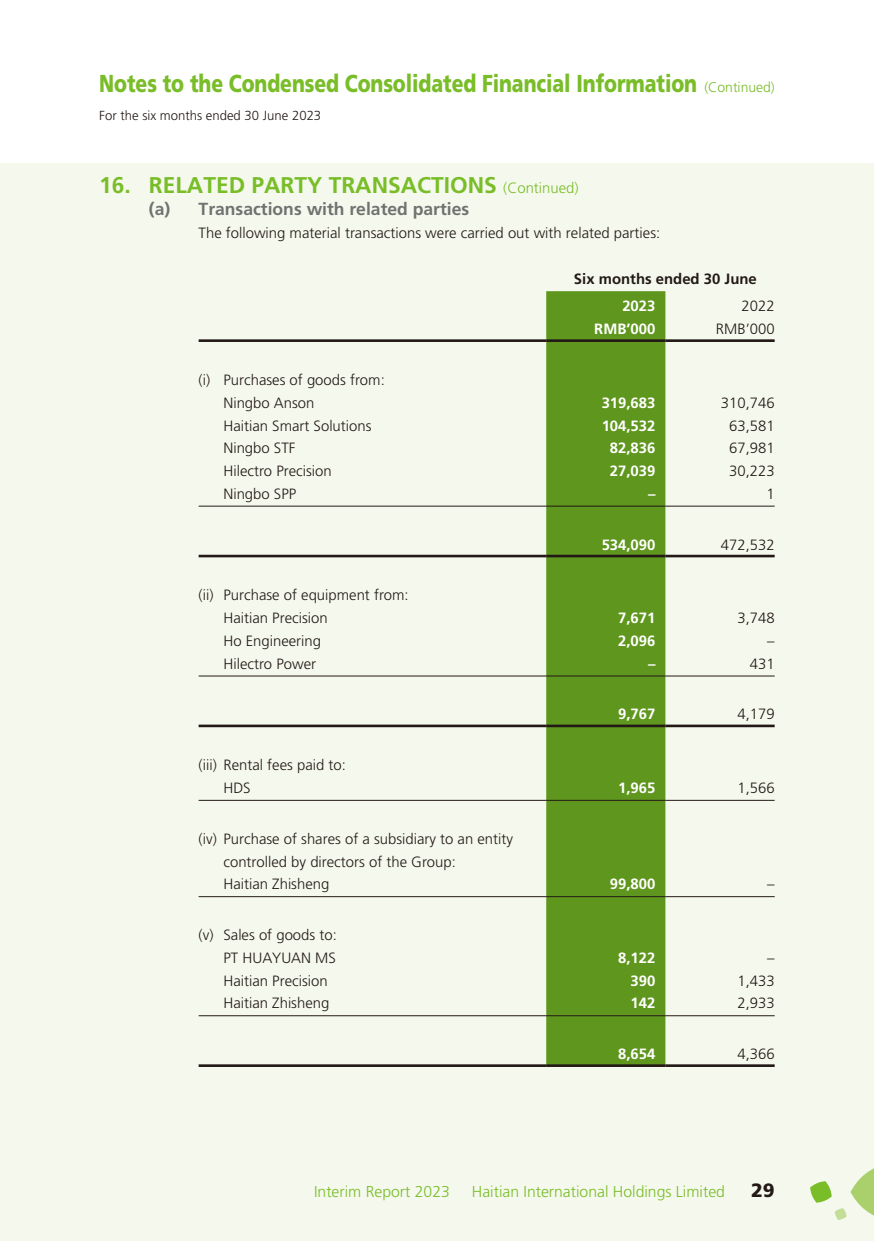
<style>
.page{position:relative;width:874px;height:1241px;background:#fff}
.page>*{position:absolute;margin:0;border:0;box-sizing:border-box;transform-origin:0 0}
.t1{font:900 24.5px "Frutiger LT Std";letter-spacing:-.005em;color:#79bd29;scale:.79 1}
.t2{font:700 22.75px "Frutiger LT Std";color:#79bd29}
.t3{font:900 19.25px "Frutiger LT Std";color:#231916}
.t4{font:700 17.5px "Frutiger LT Std";color:#717171}
.t5{font:300 15.75px "Frutiger LT Std";color:#79bd29}
.t6{font:300 14.88px/22.8px "Frutiger LT Std";color:#231916}
.t7{font:700 14.88px "Frutiger LT Std";color:#fff}
.t8{font:700 14.88px "Frutiger LT Std";color:#231916}
.t9{font:300 13.12px "Frutiger LT Std";color:#231916}
.s1{font-weight:300;font-size:14px}
.s2{font-weight:300;font-size:14.88px}
</style>
<div class="page">
<div style="left:0;top:164px;width:873px;height:1076px;background:#f5f9ed"></div>
<svg style="left:810px;top:1169px;width:63px;height:50px"></svg>
<div style="left:546px;top:291px;width:119px;height:773px;background:#5f961d"></div>
<hr style="left:198px;top:339px;width:348px;height:3px;background:#231916">
<hr style="left:546px;top:339px;width:119px;height:3px;background:#231916">
<hr style="left:665px;top:339px;width:109px;height:3px;background:#231916">
<hr style="left:198px;top:505px;width:348px;height:1px;background:#231916">
<hr style="left:546px;top:505px;width:119px;height:1px;background:#231916">
<hr style="left:665px;top:505px;width:109px;height:1px;background:#231916">
<hr style="left:198px;top:554px;width:348px;height:3px;background:#231916">
<hr style="left:546px;top:554px;width:119px;height:3px;background:#231916">
<hr style="left:665px;top:554px;width:109px;height:3px;background:#231916">
<hr style="left:198px;top:675px;width:348px;height:1px;background:#231916">
<hr style="left:546px;top:675px;width:119px;height:1px;background:#231916">
<hr style="left:665px;top:675px;width:109px;height:1px;background:#231916">
<hr style="left:198px;top:724px;width:348px;height:3px;background:#231916">
<hr style="left:546px;top:724px;width:119px;height:3px;background:#231916">
<hr style="left:665px;top:724px;width:109px;height:3px;background:#231916">
<hr style="left:198px;top:799px;width:348px;height:1px;background:#231916">
<hr style="left:546px;top:799px;width:119px;height:1px;background:#231916">
<hr style="left:665px;top:799px;width:109px;height:1px;background:#231916">
<hr style="left:198px;top:896px;width:348px;height:1px;background:#231916">
<hr style="left:546px;top:896px;width:119px;height:1px;background:#231916">
<hr style="left:665px;top:896px;width:109px;height:1px;background:#231916">
<hr style="left:198px;top:1015px;width:348px;height:1px;background:#231916">
<hr style="left:546px;top:1015px;width:119px;height:1px;background:#231916">
<hr style="left:665px;top:1015px;width:109px;height:1px;background:#231916">
<hr style="left:198px;top:1064px;width:348px;height:2px;background:#231916">
<hr style="left:546px;top:1064px;width:119px;height:2px;background:#231916">
<hr style="left:665px;top:1064px;width:109px;height:2px;background:#231916">
<h1 class="t1" style="left:99px;top:72px;width:855px">Notes to the Condensed Consolidated Financial Information <span class="s1">(Continued)</span></h1>
<p class="t9" style="left:99px;top:109px;width:223px">For the six months ended 30 June 2023</p>
<h2 class="t2" style="left:99px;top:174px;width:480px">16. RELATED PARTY TRANSACTIONS <span class="s2">(Continued)</span></h2>
<p class="t4" style="left:149px;top:201px;width:321px">(a) Transactions with related parties</p>
<p class="t6" style="left:198px;top:222px;width:463px">The following material transactions were carried out with related parties:</p>
<p class="t8" style="left:573px;top:271px;width:184px">Six months ended 30 June</p>
<p class="t7" style="left:622px;top:299px;width:35px">2023</p>
<p class="t6" style="left:741px;top:295px;width:35px">2022</p>
<p class="t7" style="left:594px;top:322px;width:63px">RMB’000</p>
<p class="t6" style="left:715px;top:318px;width:60px">RMB’000</p>
<p class="t6" style="left:223px;top:369px;width:163px;text-indent:-25px">(i) Purchases of goods from:<br>Ningbo Anson</p>
<p class="t7" style="left:601px;top:395px;width:55px">319,683</p>
<p class="t6" style="left:720px;top:392px;width:55px">310,746</p>
<p class="t6" style="left:223px;top:414px;width:149px">Haitian Smart Solutions</p>
<p class="t7" style="left:601px;top:418px;width:55px">104,532</p>
<p class="t6" style="left:728px;top:414px;width:47px">63,581</p>
<p class="t6" style="left:223px;top:437px;width:73px">Ningbo STF</p>
<p class="t7" style="left:609px;top:441px;width:47px">82,836</p>
<p class="t6" style="left:728px;top:437px;width:47px">67,981</p>
<p class="t6" style="left:223px;top:460px;width:110px">Hilectro Precision</p>
<p class="t7" style="left:609px;top:463px;width:47px">27,039</p>
<p class="t6" style="left:728px;top:460px;width:47px">30,223</p>
<p class="t6" style="left:223px;top:483px;width:74px">Ningbo SPP</p>
<p class="t7" style="left:647px;top:486px;width:9px">–</p>
<p class="t6" style="left:766px;top:483px;width:10px">1</p>
<p class="t7" style="left:601px;top:537px;width:55px">534,090</p>
<p class="t6" style="left:720px;top:533px;width:55px">472,532</p>
<p class="t6" style="left:223px;top:584px;width:187px;text-indent:-25px">(ii) Purchase of equipment from:<br>Haitian Precision</p>
<p class="t7" style="left:618px;top:610px;width:39px">7,671</p>
<p class="t6" style="left:737px;top:607px;width:39px">3,748</p>
<p class="t6" style="left:223px;top:630px;width:99px">Ho Engineering</p>
<p class="t7" style="left:618px;top:633px;width:39px">2,096</p>
<p class="t6" style="left:766px;top:630px;width:9px">–</p>
<p class="t6" style="left:223px;top:652px;width:94px">Hilectro Power</p>
<p class="t7" style="left:647px;top:656px;width:9px">–</p>
<p class="t6" style="left:749px;top:652px;width:26px">431</p>
<p class="t6" style="left:223px;top:754px;width:124px;text-indent:-25px">(iii) Rental fees paid to:<br>HDS</p>
<p class="t6" style="left:223px;top:827px;width:291px;text-indent:-25px">(iv) Purchase of shares of a subsidiary to an entity controlled by directors of the Group:<br>Haitian Zhisheng</p>
<p class="t6" style="left:198px;top:924px;width:140px;text-align:right">(v) Sales of goods to:<br>PT HUAYUAN MS</p>
<p class="t7" style="left:618px;top:707px;width:39px">9,767</p>
<p class="t6" style="left:737px;top:703px;width:39px">4,179</p>
<p class="t7" style="left:618px;top:780px;width:39px">1,965</p>
<p class="t6" style="left:737px;top:777px;width:39px">1,566</p>
<p class="t7" style="left:609px;top:876px;width:47px">99,800</p>
<p class="t6" style="left:766px;top:873px;width:9px">–</p>
<p class="t7" style="left:618px;top:950px;width:39px">8,122</p>
<p class="t6" style="left:766px;top:946px;width:9px">–</p>
<p class="t6" style="left:223px;top:969px;width:106px">Haitian Precision</p>
<p class="t7" style="left:630px;top:973px;width:26px">390</p>
<p class="t6" style="left:737px;top:969px;width:39px">1,433</p>
<p class="t6" style="left:223px;top:992px;width:107px">Haitian Zhisheng</p>
<p class="t7" style="left:630px;top:995px;width:26px">142</p>
<p class="t6" style="left:737px;top:992px;width:39px">2,933</p>
<p class="t7" style="left:618px;top:1046px;width:39px">8,654</p>
<p class="t6" style="left:737px;top:1043px;width:39px">4,366</p>
<p class="t5" style="left:314px;top:1183px;width:137px">Interim Report 2023</p>
<p class="t5" style="left:471px;top:1183px;width:254px">Haitian International Holdings Limited</p>
<p class="t3" style="left:750px;top:1181px;width:25px">29</p>
</div>
